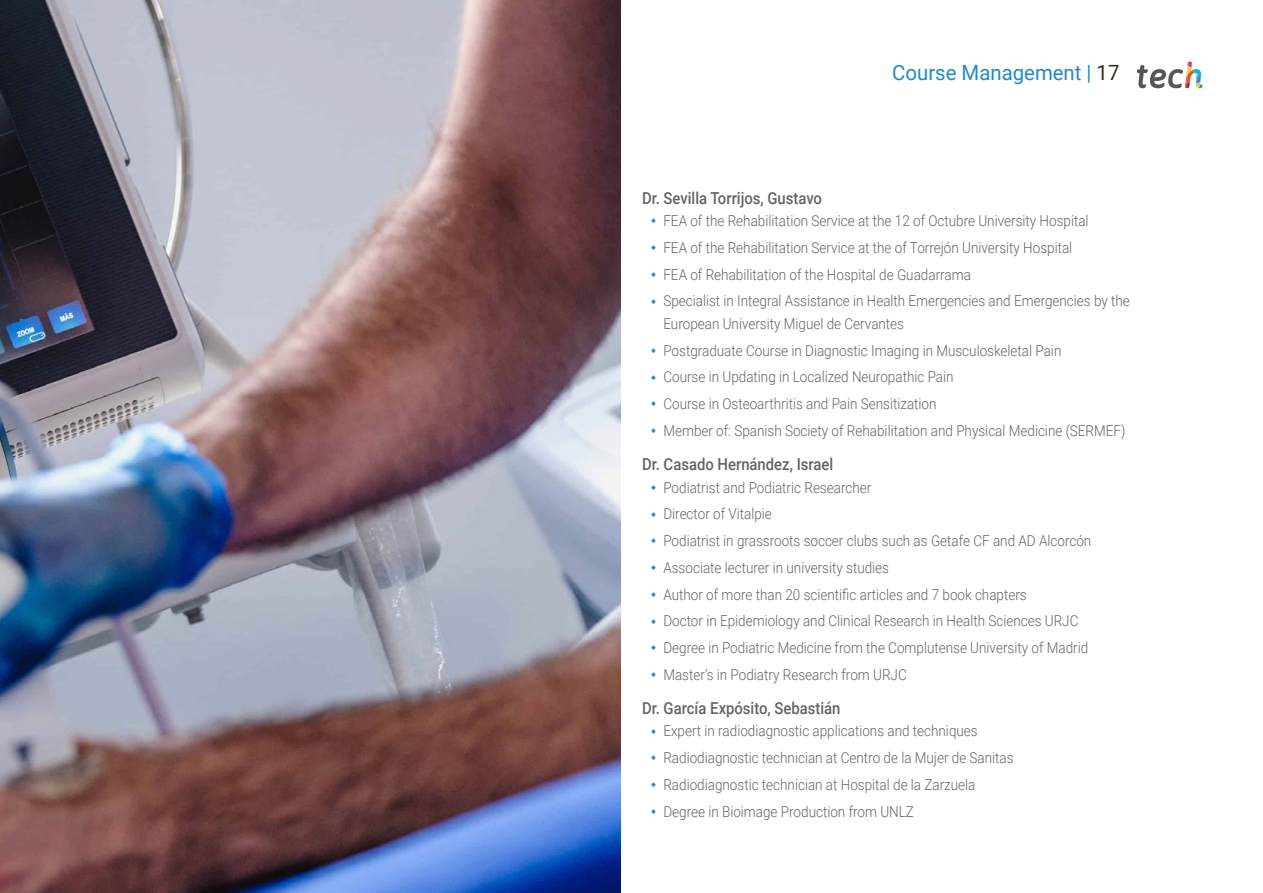
<style>
.page{position:relative;width:1263px;height:893px;background:#fff}
.page>*{position:absolute;margin:0;border:0;box-sizing:border-box;transform-origin:0 0}
.t1{font:21px "Roboto";color:#2488c9}
.t2{font:500 16.5px "Roboto";color:#61646a;scale:.9 1}
.t3{font:300 15px/26.7px "Roboto";color:#61646a;scale:.9 1}
.s1{color:#312e20}
</style>
<div class="page">
<img style="left:0;top:0;width:621px;height:893px">
<svg style="left:1137px;top:62px;width:65px;height:27px"></svg>
<h1 class="t1" style="left:892px;top:57px;width:229px">Course Management | <span class="s1">17</span></h1>
<p class="t2" style="left:642px;top:186px;width:201px">Dr. Sevilla Torrijos, Gustavo</p>
<p class="t3" style="left:663px;top:207px;width:520px">FEA of the Rehabilitation Service at the 12 of Octubre University Hospital<br>FEA of the Rehabilitation Service at the of Torrejón University Hospital<br>FEA of Rehabilitation of the Hospital de Guadarrama<br>Specialist in Integral Assistance in Health Emergencies and Emergencies by the</p>
<p class="t3" style="left:663px;top:310px;width:515px">European University Miguel de Cervantes<br>Postgraduate Course in Diagnostic Imaging in Musculoskeletal Pain<br>Course in Updating in Localized Neuropathic Pain<br>Course in Osteoarthritis and Pain Sensitization<br>Member of: Spanish Society of Rehabilitation and Physical Medicine (SERMEF)</p>
<p class="t2" style="left:642px;top:453px;width:214px">Dr. Casado Hernández, Israel</p>
<p class="t3" style="left:663px;top:473px;width:477px">Podiatrist and Podiatric Researcher<br>Director of Vitalpie<br>Podiatrist in grassroots soccer clubs such as Getafe CF and AD Alcorcón Associate lecturer in university studies<br>Author of more than 20 scientific articles and 7 book chapters<br>Doctor in Epidemiology and Clinical Research in Health Sciences URJC Degree in Podiatric Medicine from the Complutense University of Madrid Master’s in Podiatry Research from URJC</p>
<p class="t2" style="left:642px;top:697px;width:222px">Dr. García Expósito, Sebastián</p>
<p class="t3" style="left:663px;top:717px;width:391px">Expert in radiodiagnostic applications and techniques Radiodiagnostic technician at Centro de la Mujer de Sanitas Radiodiagnostic technician at Hospital de la Zarzuela Degree in Bioimage Production from UNLZ</p>
</div>
